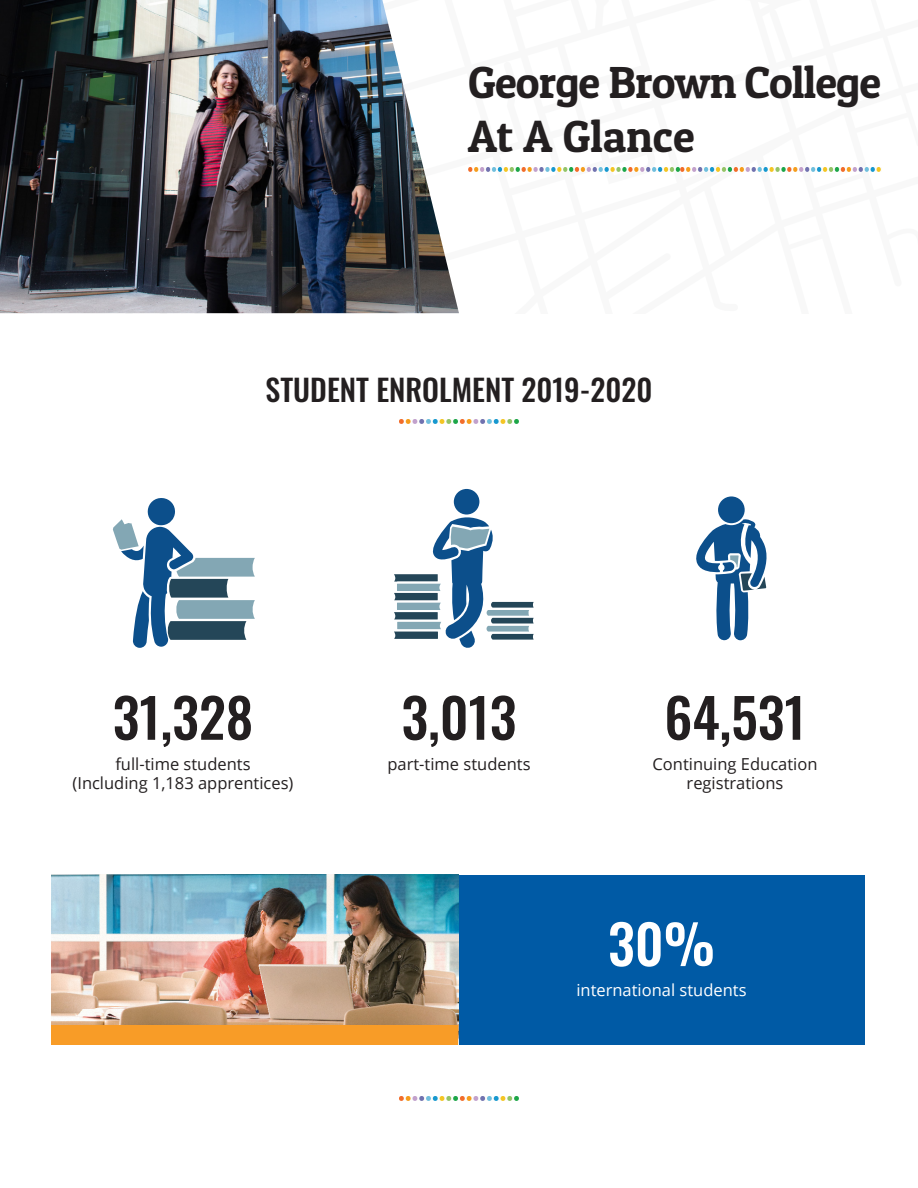
<style>
.page{position:relative;width:918px;height:1188px;background:#fff}
.page>*{position:absolute;margin:0;border:0;box-sizing:border-box;transform-origin:0 0}
.t1{font:500 54px "Oswald";color:#231f20}
.t2{font:500 54px "Oswald";color:#fff}
.t3{font:45px/54px "Patua One";letter-spacing:-.02em;color:#231f20}
.t4{font:500 30px "Oswald";color:#231f20}
.t5{font:16.5px "Open Sans";color:#231f20}
.t6{font:16.5px "Open Sans";color:#fff}
</style>
<div class="page">
<img style="left:399px;top:1096px;width:120px;height:5px">
<img style="left:399px;top:419px;width:120px;height:5px">
<div style="left:458px;top:875px;width:407px;height:170px;background:#005aa5"></div>
<img style="left:0;top:0;width:459px;height:313px">
<img style="left:468px;top:167px;width:413px;height:5px">
<svg style="left:113px;top:498px;width:142px;height:150px"></svg>
<div style="left:454px;top:489px;width:25px;height:26px;background:#0c4f8b;border-radius:50%"></div>
<svg style="left:394px;top:517px;width:140px;height:131px"></svg>
<div style="left:718px;top:496px;width:27px;height:27px;background:#0c4f8b;border-radius:50%"></div>
<svg style="left:696px;top:519px;width:71px;height:122px"></svg>
<img style="left:52px;top:875px;width:406px;height:150px">
<div style="left:52px;top:1025px;width:406px;height:20px;background:#f89c27"></div>
<h3 class="t3" style="left:468px;top:54px;width:415px">George Brown College<br>At A Glance</h3>
<h4 class="t4" style="left:266px;top:374px;width:388px">STUDENT ENROLMENT 2019-2020</h4>
<p class="t1" style="left:113px;top:690px;width:142px">31,328</p>
<p class="t5" style="left:115px;top:752px;width:137px">full-time students</p>
<p class="t5" style="left:73px;top:772px;width:223px">(Including 1,183 apprentices)</p>
<p class="t1" style="left:401px;top:690px;width:117px">3,013</p>
<p class="t5" style="left:387px;top:752px;width:145px">part-time students</p>
<p class="t1" style="left:664px;top:690px;width:143px">64,531</p>
<p class="t5" style="left:653px;top:752px;width:166px">Continuing Education</p>
<p class="t5" style="left:687px;top:772px;width:98px">registrations</p>
<p class="t2" style="left:608px;top:916px;width:108px">30%</p>
<p class="t6" style="left:576px;top:979px;width:172px">international students</p>
</div>
